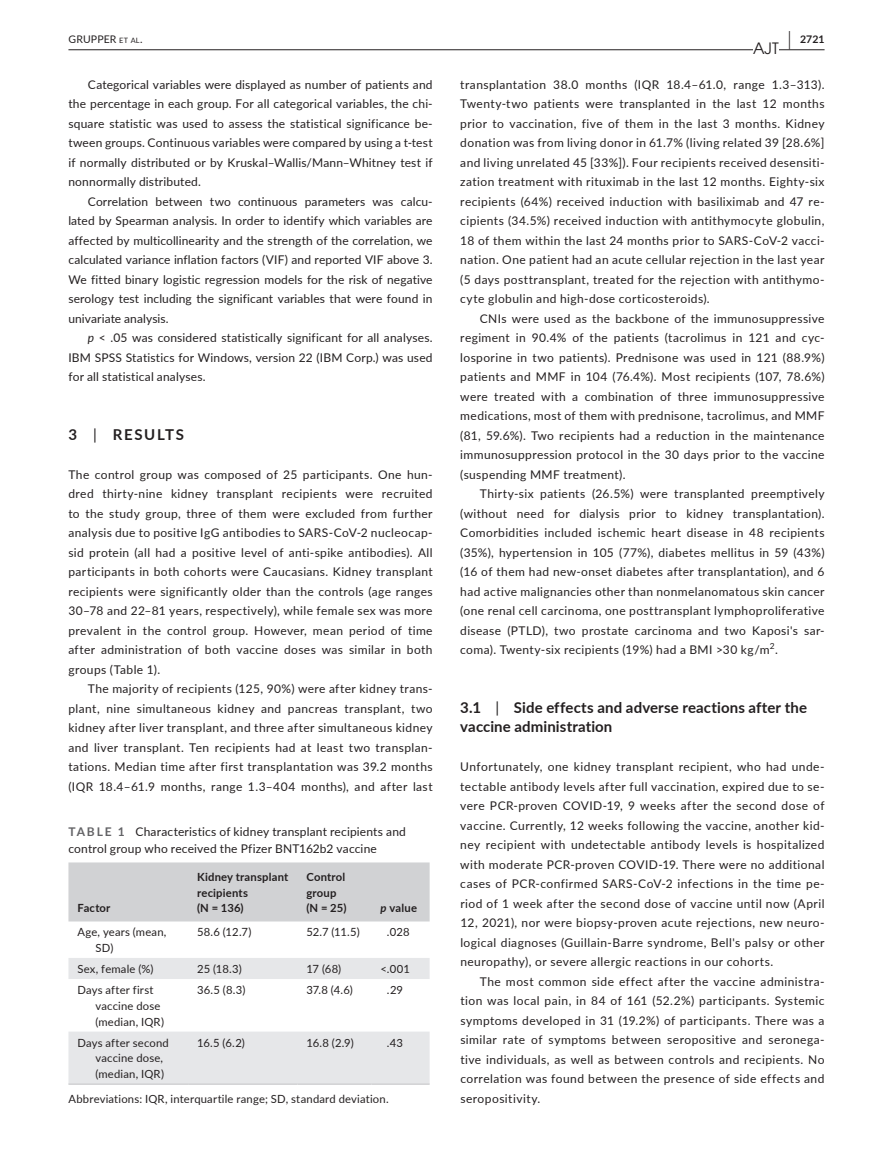
<style>
.page{position:relative;width:893px;height:1174px;background:#fff}
.page>*{position:absolute;margin:0;border:0;box-sizing:border-box;transform-origin:0 0}
.t1{font:15.6px "Avant Garde";color:#231f20}
.t2{font:700 15px/19.5px "Lato";letter-spacing:.01em;color:#231f20}
.t3{font:700 15px "Lato";letter-spacing:.105em;color:#231f20}
.t4{font:12px/19.5px "Lato";letter-spacing:.03em;color:#231f20;text-align:justify}
.t5{font:11.25px/15.8px "Lato";letter-spacing:.015em;color:#231f20}
.t6{font:700 11.25px/15.8px "Lato";letter-spacing:.02em;color:#231f20}
.t7{font:10.5px "Lato";letter-spacing:.01em;color:#231f20}
.t8{font:700 10.5px "Lato";color:#231f20}
.t9{font:8.4px "Lato";color:#231f20}
.s1{font-size:7.35px}
.s2{font-size:19.5px}
.s3{font-style:italic}
.s4{font-weight:400}
.s5{font-weight:700;color:#636366}
</style>
<div class="page">
<hr style="left:68px;top:49px;width:756px;height:1px;background:#231f20">
<div style="left:753px;top:41px;width:26px;height:17px;background:#fff"></div>
<div style="left:68px;top:862px;width:362px;height:59px;background:#d1d2d4"></div>
<svg style="left:68px;top:958px;width:362px;height:125px;fill:#e6e7e9"></svg>
<hr style="left:68px;top:1083px;width:120px;height:1px;background:#d1d2d4">
<hr style="left:188px;top:1083px;width:109px;height:1px;background:#d1d2d4">
<hr style="left:297px;top:1083px;width:75px;height:1px;background:#d1d2d4">
<hr style="left:372px;top:1083px;width:58px;height:1px;background:#d1d2d4">
<p class="t7" style="left:68px;top:31px;width:76px">GRUPPER <span class="s1">et al</span>.</p>
<p class="t8" style="left:789px;top:31px;width:37px"><span class="s2">|</span> 2721</p>
<h1 class="t1" style="left:753px;top:39px;width:27px">AJT</h1>
<p class="t4" style="left:68px;top:74px;width:366px;text-indent:20px">Categorical variables were displayed as number of patients and the percentage in each group. For all categorical variables, the chi&shy;square statistic was used to assess the statistical significance be&shy;tween groups. Continuous variables were compared by using a t-test if normally distributed or by Kruskal–Wallis/Mann–Whitney test if nonnormally distributed.</p>
<p class="t4" style="left:68px;top:191px;width:366px;text-indent:20px">Correlation between two continuous parameters was calcu&shy;lated by Spearman analysis. In order to identify which variables are affected by multicollinearity and the strength of the correlation, we calculated variance inflation factors (VIF) and reported VIF above 3.<br>We fitted binary logistic regression models for the risk of negative serology test including the significant variables that were found in univariate analysis.</p>
<p class="t4" style="left:68px;top:327px;width:366px;text-indent:20px"><span class="s3">p</span> &lt; .05 was considered statistically significant for all analyses.<br>IBM SPSS Statistics for Windows, version 22 (IBM Corp.) was used for all statistical analyses.</p>
<p class="t3" style="left:68px;top:423px;width:117px">3 <span class="s4">|</span> RESULTS</p>
<p class="t4" style="left:68px;top:464px;width:366px">The control group was composed of 25 participants. One hun&shy;dred thirty-nine kidney transplant recipients were recruited to the study group, three of them were excluded from further analysis due to positive IgG antibodies to SARS-CoV-2 nucleocap&shy;sid protein (all had a positive level of anti-spike antibodies). All participants in both cohorts were Caucasians. Kidney transplant recipients were significantly older than the controls (age ranges 30–78 and 22–81 years, respectively), while female sex was more prevalent in the control group. However, mean period of time after administration of both vaccine doses was similar in both groups (Table 1).</p>
<p class="t4" style="left:68px;top:678px;width:366px;text-indent:20px">The majority of recipients (125, 90%) were after kidney trans&shy;plant, nine simultaneous kidney and pancreas transplant, two kidney after liver transplant, and three after simultaneous kidney and liver transplant. Ten recipients had at least two transplan&shy;tations. Median time after first transplantation was 39.2 months (IQR 18.4–61.9 months, range 1.3–404 months), and after last</p>
<p class="t4" style="left:68px;top:823px;width:339px;line-height:16.5px"><span class="s5">TABLE 1</span> Characteristics of kidney transplant recipients and control group who received the Pfizer BNT162b2 vaccine</p>
<p class="t6" style="left:77px;top:899px;width:35px">Factor</p>
<p class="t6" style="left:197px;top:868px;width:93px">Kidney transplant recipients<br>(N = 136)</p>
<p class="t6" style="left:306px;top:868px;width:42px">Control group (N = 25)</p>
<p class="t6" style="left:381px;top:899px;width:38px"><span class="s3">p</span> value</p>
<p class="t5" style="left:95px;top:923px;width:72px;text-indent:-18px">Age, years (mean,<br>SD)</p>
<p class="t5" style="left:197px;top:923px;width:56px">58.6 (12.7)</p>
<p class="t5" style="left:306px;top:923px;width:55px">52.7 (11.5)</p>
<p class="t5" style="left:387px;top:923px;width:24px">.028</p>
<p class="t5" style="left:77px;top:960px;width:78px">Sex, female (%)</p>
<p class="t5" style="left:197px;top:960px;width:46px">25 (18.3)</p>
<p class="t5" style="left:306px;top:960px;width:36px">17 (68)</p>
<p class="t5" style="left:381px;top:960px;width:31px">&lt;.001</p>
<p class="t5" style="left:95px;top:981px;width:70px;text-indent:-18px">Days after first vaccine dose (median, IQR)</p>
<p class="t5" style="left:197px;top:981px;width:50px">36.5 (8.3)</p>
<p class="t5" style="left:306px;top:981px;width:48px">37.8 (4.6)</p>
<p class="t5" style="left:387px;top:981px;width:18px">.29</p>
<p class="t5" style="left:95px;top:1034px;width:75px;text-indent:-18px">Days after second vaccine dose, (median, IQR)</p>
<p class="t5" style="left:197px;top:1034px;width:49px">16.5 (6.2)</p>
<p class="t5" style="left:306px;top:1034px;width:49px">16.8 (2.9)</p>
<p class="t5" style="left:387px;top:1034px;width:18px">.43</p>
<p class="t5" style="left:68px;top:1090px;width:322px">Abbreviations: IQR, interquartile range; SD, standard deviation.</p>
<p class="t4" style="left:460px;top:74px;width:366px">transplantation 38.0 months (IQR 18.4–61.0, range 1.3–313).<br>Twenty-two patients were transplanted in the last 12 months prior to vaccination, five of them in the last 3 months. Kidney donation was from living donor in 61.7% (living related 39 [28.6%] and living unrelated 45 [33%]). Four recipients received desensiti&shy;zation treatment with rituximab in the last 12 months. Eighty-six recipients (64%) received induction with basiliximab and 47 re&shy;cipients (34.5%) received induction with antithymocyte globulin, 18 of them within the last 24 months prior to SARS-CoV-2 vacci&shy;nation. One patient had an acute cellular rejection in the last year (5 days posttransplant, treated for the rejection with antithymo&shy;cyte globulin and high-dose corticosteroids).</p>
<p class="t4" style="left:460px;top:308px;width:366px;text-indent:20px">CNIs were used as the backbone of the immunosuppressive regiment in 90.4% of the patients (tacrolimus in 121 and cyc&shy;losporine in two patients). Prednisone was used in 121 (88.9%) patients and MMF in 104 (76.4%). Most recipients (107, 78.6%) were treated with a combination of three immunosuppressive medications, most of them with prednisone, tacrolimus, and MMF (81, 59.6%). Two recipients had a reduction in the maintenance immunosuppression protocol in the 30 days prior to the vaccine (suspending MMF treatment).</p>
<p class="t4" style="left:460px;top:483px;width:366px;text-indent:20px">Thirty-six patients (26.5%) were transplanted preemptively (without need for dialysis prior to kidney transplantation).<br>Comorbidities included ischemic heart disease in 48 recipients (35%), hypertension in 105 (77%), diabetes mellitus in 59 (43%) (16 of them had new-onset diabetes after transplantation), and 6 had active malignancies other than nonmelanomatous skin cancer (one renal cell carcinoma, one posttransplant lymphoproliferative disease (PTLD), two prostate carcinoma and two Kaposi's sar&shy;coma). Twenty-six recipients (19%) had a BMI &gt;30 kg/m</p>
<p class="t9" style="left:770px;top:640px;width:6px">2</p>
<p class="t4" style="left:775px;top:639px;width:4px">.</p>
<p class="t2" style="left:460px;top:697px;width:348px">3.1 <span class="s4">|</span> Side effects and adverse reactions after the vaccine administration</p>
<p class="t4" style="left:460px;top:756px;width:366px">Unfortunately, one kidney transplant recipient, who had unde&shy;tectable antibody levels after full vaccination, expired due to se&shy;vere PCR-proven COVID-19, 9 weeks after the second dose of vaccine. Currently, 12 weeks following the vaccine, another kid&shy;ney recipient with undetectable antibody levels is hospitalized with moderate PCR-proven COVID-19. There were no additional cases of PCR-confirmed SARS-CoV-2 infections in the time pe&shy;riod of 1 week after the second dose of vaccine until now (April 12, 2021), nor were biopsy-proven acute rejections, new neuro&shy;logical diagnoses (Guillain-Barre syndrome, Bell's palsy or other neuropathy), or severe allergic reactions in our cohorts.</p>
<p class="t4" style="left:460px;top:971px;width:366px;text-indent:20px">The most common side effect after the vaccine administra&shy;tion was local pain, in 84 of 161 (52.2%) participants. Systemic symptoms developed in 31 (19.2%) of participants. There was a similar rate of symptoms between seropositive and seronega&shy;tive individuals, as well as between controls and recipients. No correlation was found between the presence of side effects and seropositivity.</p>
</div>
